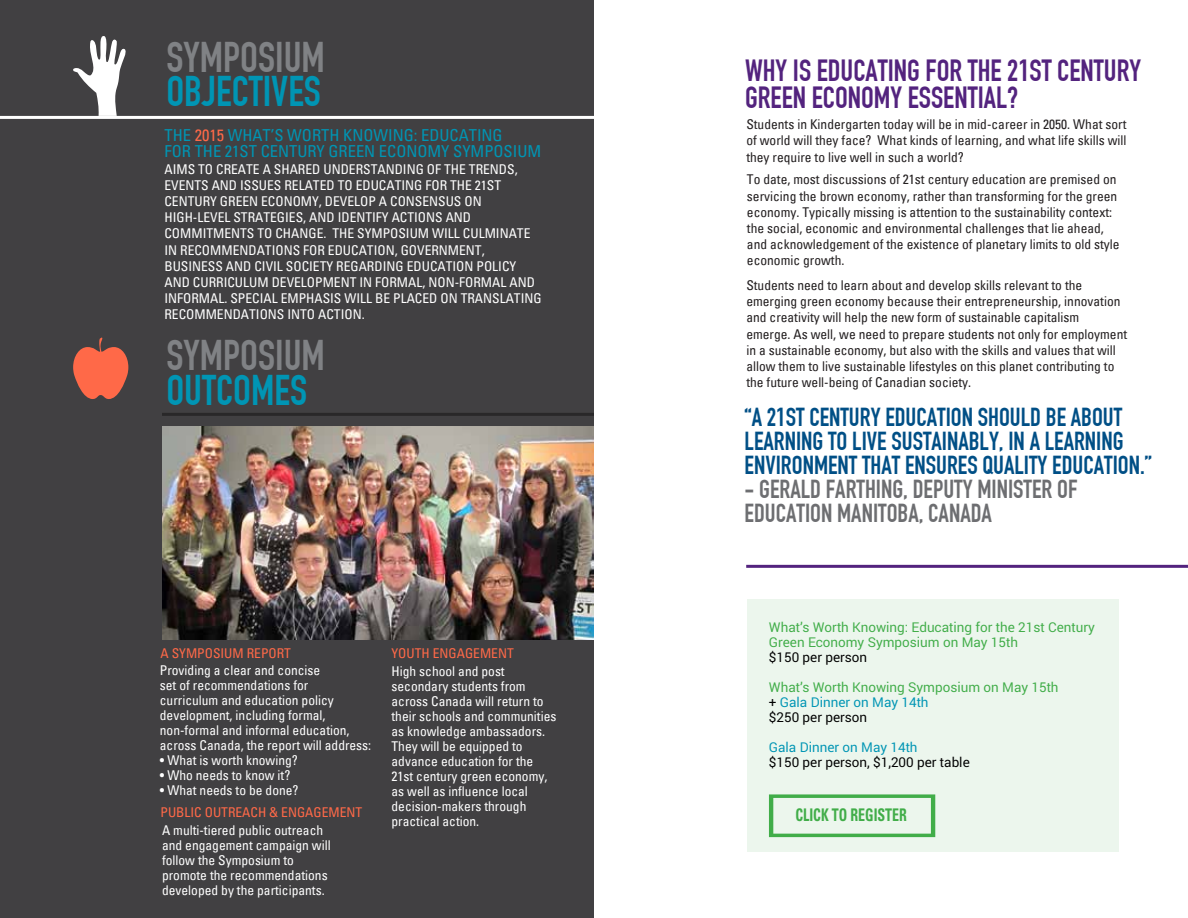
<style>
.page{position:relative;width:1188px;height:918px;background:#fff}
.page>*{position:absolute;margin:0;border:0;box-sizing:border-box;transform-origin:0 0}
.t1{font:700 42px "DIN Condensed";color:#808285}
.t2{font:700 42px "DIN Condensed";color:#0095b4}
.t3{font:700 30px/27px "DIN Condensed";color:#53237e}
.t4{font:700 25.5px/24px "DIN Condensed";color:#004f86}
.t5{font:700 25.5px/24px "DIN Condensed";color:#6d6e71}
.t6{font:700 condensed 17.4px "Univers LT Std";color:#41ad49;scale:.8 1}
.t7{font:condensed 16.5px/16.5px "Univers LT";color:#0095b4}
.t8{font:condensed 13.5px/15px "Univers LT";color:#fff}
.t9{font:condensed 13.5px/16.2px "Univers LT";color:#231f20}
.t10{font:13.5px/15px "Roboto";color:#41ad49}
.t11{font:condensed 13.5px "Univers LT";color:#ff6948}
.t12{font:13.5px "Roboto";color:#000}
.t13{font:13.5px "Roboto";color:#0095b4}
.s1{color:#ff6948}
.s2{color:#000}
.s3{color:#0095b4}
</style>
<div class="page">
<hr style="left:746px;top:565px;width:442px;height:3px;background:#53237e">
<div style="left:0;top:0;width:594px;height:918px;background:#414042"></div>
<hr style="left:0;top:116px;width:594px;height:3px;background:#fff">
<hr style="left:162px;top:413px;width:432px;height:3px;background:#292829">
<svg style="left:73px;top:337px;width:55px;height:62px"></svg>
<svg style="left:72px;top:36px;width:56px;height:80px"></svg>
<img style="left:162px;top:426px;width:432px;height:213px">
<div style="left:747px;top:599px;width:372px;height:253px;background:#ecf6ed"></div>
<svg style="left:769px;top:794px;width:166px;height:43px"></svg>
<h1 class="t1" style="left:166px;top:32px;width:160px">SYMPOSIUM</h1>
<h1 class="t2" style="left:166px;top:67px;width:156px">OBJECTIVES</h1>
<p class="t7" style="left:164px;top:126px;width:378px">THE <span class="s1">2015</span> WHAT’S WORTH KNOWING: EDUCATING<br>FOR THE 21ST CENTURY GREEN ECONOMY SYMPOSIUM</p>
<p class="t8" style="left:164px;top:160px;width:379px;line-height:16.2px">AIMS TO CREATE A SHARED UNDERSTANDING OF THE TRENDS, EVENTS AND ISSUES RELATED TO EDUCATING FOR THE 21ST CENTURY GREEN ECONOMY, DEVELOP A CONSENSUS ON HIGH-LEVEL STRATEGIES, AND IDENTIFY ACTIONS AND COMMITMENTS TO CHANGE. THE SYMPOSIUM WILL CULMINATE IN RECOMMENDATIONS FOR EDUCATION, GOVERNMENT, BUSINESS AND CIVIL SOCIETY REGARDING EDUCATION POLICY AND CURRICULUM DEVELOPMENT IN FORMAL, NON-FORMAL AND INFORMAL. SPECIAL EMPHASIS WILL BE PLACED ON TRANSLATING RECOMMENDATIONS INTO ACTION.</p>
<h1 class="t1" style="left:166px;top:331px;width:160px">SYMPOSIUM</h1>
<h1 class="t2" style="left:166px;top:365px;width:142px">OUTCOMES</h1>
<p class="t11" style="left:161px;top:645px;width:132px">A SYMPOSIUM REPORT</p>
<p class="t8" style="left:160px;top:663px;width:213px">Providing a clear and concise<br>set of recommendations for<br>curriculum and education policy development, including formal, non-formal and informal education, across Canada, the report will address:</p>
<p class="t8" style="left:160px;top:753px;width:139px">• What is worth knowing?</p>
<p class="t8" style="left:160px;top:768px;width:132px">• Who needs to know it?</p>
<p class="t8" style="left:160px;top:783px;width:140px">• What needs to be done?</p>
<p class="t8" style="left:162px;top:822px;width:170px">A multi-tiered public outreach and engagement campaign will follow the Symposium to promote the recommendations developed by the participants.</p>
<p class="t11" style="left:161px;top:804px;width:203px">PUBLIC OUTREACH &amp; ENGAGEMENT</p>
<p class="t11" style="left:392px;top:645px;width:124px">YOUTH ENGAGEMENT</p>
<p class="t8" style="left:392px;top:663px;width:166px">High school and post secondary students from across Canada will return to their schools and communities as knowledge ambassadors.<br>They will be equipped to advance education for the<br>21st century green economy, as well as influence local decision-makers through practical action.</p>
<h2 class="t3" style="left:745px;top:57px;width:397px">WHY IS EDUCATING FOR THE 21ST CENTURY<br>GREEN ECONOMY ESSENTIAL?</h2>
<p class="t9" style="left:746px;top:116px;width:382px;text-align:justify">Students in Kindergarten today will be in mid-career in 2050. What sort of world will they face? What kinds of learning, and what life skills will they require to live well in such a world?</p>
<p class="t9" style="left:747px;top:171px;width:374px">To date, most discussions of 21st century education are premised on servicing the brown economy, rather than transforming for the green economy. Typically missing is attention to the sustainability context: the social, economic and environmental challenges that lie ahead, and acknowledgement of the existence of planetary limits to old style economic growth.</p>
<p class="t9" style="left:746px;top:277px;width:382px">Students need to learn about and develop skills relevant to the emerging green economy because their entrepreneurship, innovation and creativity will help the new form of sustainable capitalism<br>emerge. As well, we need to prepare students not only for employment in a sustainable economy, but also with the skills and values that will allow them to live sustainable lifestyles on this planet contributing to the future well-being of Canadian society.</p>
<h3 class="t4" style="left:745px;top:405px;width:409px">“A 21ST CENTURY EDUCATION SHOULD BE ABOUT<br>LEARNING TO LIVE SUSTAINABLY, IN A LEARNING<br>ENVIRONMENT THAT ENSURES QUALITY EDUCATION.”</h3>
<h3 class="t5" style="left:745px;top:477px;width:334px">- GERALD FARTHING, DEPUTY MINISTER OF<br>EDUCATION MANITOBA, CANADA</h3>
<p class="t10" style="left:769px;top:619px;width:328px">What’s Worth Knowing: Educating for the 21st Century<br>Green Economy Symposium on May 15th</p>
<p class="t12" style="left:769px;top:648px;width:100px">$150 per person</p>
<p class="t10" style="left:769px;top:679px;width:291px">What’s Worth Knowing Symposium on May 15th <span class="s2">+</span> <span class="s3">Gala Dinner on May 14th<br></span><span class="s2">$250 per person</span></p>
<p class="t13" style="left:769px;top:738px;width:150px">Gala Dinner on May 14th</p>
<p class="t12" style="left:769px;top:753px;width:202px">$150 per person, $1,200 per table</p>
<p class="t6" style="left:796px;top:804px;width:141px">CLICK TO REGISTER</p>
</div>
